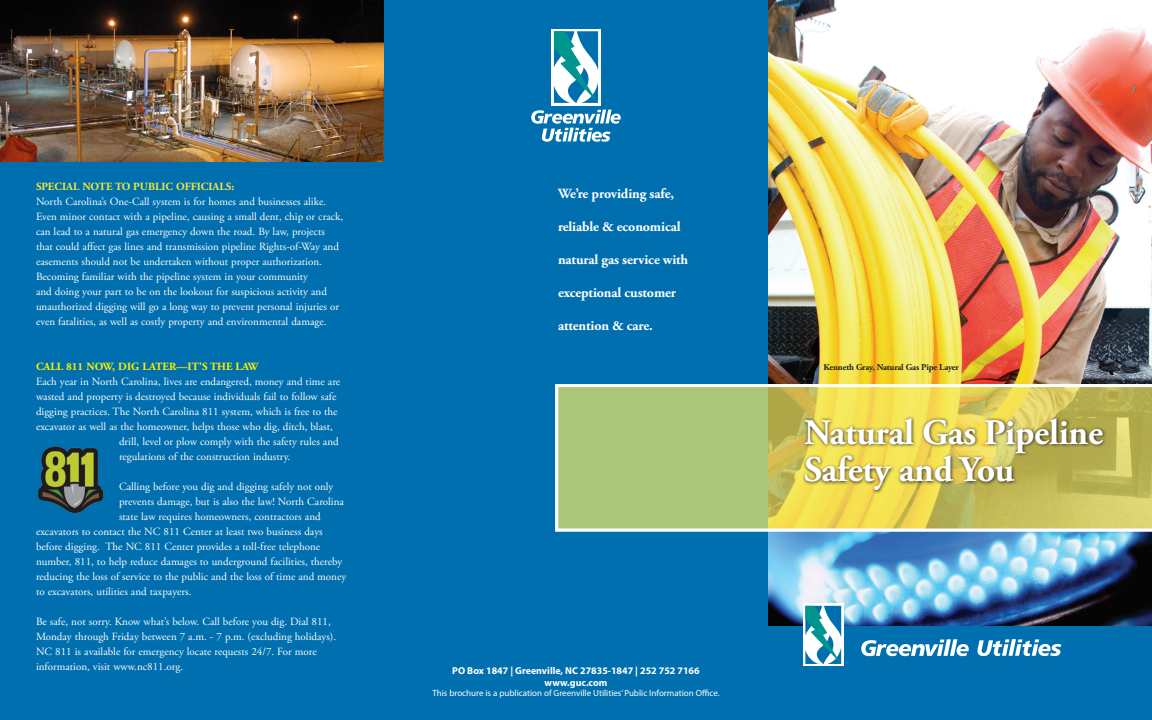
<style>
.page{position:relative;width:1152px;height:720px;background:#fff}
.page>*{position:absolute;margin:0;border:0;box-sizing:border-box;transform-origin:0 0}
.t1{font:700 36px/37px "Adobe Garamond Pro";letter-spacing:-.01em;color:#fff}
.t2{font:700 14px "Adobe Garamond Pro";letter-spacing:-.01em;color:#fff}
.t3{font:11px/15px "Adobe Garamond Pro";color:#fff}
.section_head{font:700 11px "Adobe Garamond Pro";color:#fff101}
.section_head-2{font:700 11px "Adobe Garamond Pro";color:#f5e73c}
.t4{font:700 10px/12px "Myriad Pro";color:#fff;text-align:center}
.t5{font:9px "Myriad Pro";color:#fff}
.photo_captions{font:700 9px "Adobe Garamond Pro";letter-spacing:-.02em;color:#231f20}
.s1{font-style:inherit}
</style>
<div class="page">
<img style="left:768px;top:0;width:384px;height:384px">
<img style="left:768px;top:532px;width:384px;height:94px">
<div style="left:0;top:0;width:768px;height:720px;background:#006faf"></div>
<svg style="left:551px;top:29px;width:50px;height:77px"></svg>
<svg style="left:531px;top:110px;width:90px;height:32px"></svg>
<svg style="left:554px;top:31px;width:44px;height:72px"></svg>
<svg style="left:555px;top:384px;width:597px;height:148px;background:#c4ca73"></svg>
<div style="left:765px;top:626px;width:387px;height:94px;background:#006faf"></div>
<svg style="left:803px;top:604px;width:41px;height:62px"></svg>
<svg style="left:805px;top:606px;width:36px;height:58px"></svg>
<svg style="left:861px;top:639px;width:108px;height:17px"></svg>
<svg style="left:978px;top:639px;width:83px;height:17px"></svg>
<img style="left:0;top:0;width:384px;height:162px">
<svg style="left:802px;top:415px;width:305px;height:79px;background:#b9ac4a"></svg>
<img style="left:38px;top:446px;width:66px;height:66px">
<p class="section_head-2" style="left:36px;top:180px;width:200px">SPECIAL NOTE TO PUBLIC OFFICIALS:</p>
<p class="t3" style="left:36px;top:194px;width:309px">North Carolina’s One-Call system is for homes and businesses alike.<br>Even minor contact with a pipeline, causing a small dent, chip or crack, can lead to a natural gas emergency down the road. By law, projects that could affect gas lines and transmission pipeline Rights-of-Way and easements should not be undertaken without proper authorization.<br>Becoming familiar with the pipeline system in your community<br>and doing your part to be on the lookout for suspicious activity and unauthorized digging will go a long way to prevent personal injuries or even fatalities, as well as costly property and environmental damage.</p>
<p class="section_head" style="left:36px;top:360px;width:224px">CALL 811 <span class="s1">NOW, DIG LATER</span>—IT’S THE LAW</p>
<p class="t3" style="left:36px;top:374px;width:306px">Each year in North Carolina, lives are endangered, money and time are</p>
<p class="t3" style="left:36px;top:389px;width:302px">wasted and property is destroyed because individuals fail to follow safe</p>
<p class="t3" style="left:36px;top:404px;width:303px">digging practices. The North Carolina 811 system, which is free to the</p>
<p class="t3" style="left:36px;top:419px;width:298px">excavator as well as the homeowner, helps those who dig, ditch, blast,</p>
<p class="t3" style="left:119px;top:434px;width:221px">drill, level or plow comply with the safety rules and</p>
<p class="t3" style="left:119px;top:449px;width:173px">regulations of the construction industry.</p>
<p class="t3" style="left:119px;top:479px;width:216px">Calling before you dig and digging safely not only</p>
<p class="t3" style="left:119px;top:494px;width:226px">prevents damage, but is also the law! North Carolina</p>
<p class="t3" style="left:119px;top:509px;width:203px">state law requires homeowners, contractors and</p>
<p class="t3" style="left:36px;top:524px;width:288px">excavators to contact the NC 811 Center at least two business days</p>
<p class="t3" style="left:36px;top:539px;width:286px">before digging. The NC 811 Center provides a toll-free telephone</p>
<p class="t3" style="left:36px;top:554px;width:308px">number, 811, to help reduce damages to underground facilities, thereby</p>
<p class="t3" style="left:36px;top:569px;width:312px">reducing the loss of service to the public and the loss of time and money</p>
<p class="t3" style="left:36px;top:584px;width:157px">to excavators, utilities and taxpayers.</p>
<p class="t3" style="left:36px;top:614px;width:302px">Be safe, not sorry. Know what’s below. Call before you dig. Dial 811, Monday through Friday between 7 a.m. - 7 p.m. (excluding holidays).<br>NC 811 is available for emergency locate requests 24/7. For more information, visit www.nc811.org.</p>
<p class="t2" style="left:558px;top:186px;width:118px">We’re providing safe,</p>
<p class="t2" style="left:558px;top:219px;width:124px">reliable &amp; economical</p>
<p class="t2" style="left:558px;top:252px;width:132px">natural gas service with</p>
<p class="t2" style="left:558px;top:285px;width:120px">exceptional customer</p>
<p class="t2" style="left:558px;top:318px;width:96px">attention &amp; care.</p>
<p class="t4" style="left:452px;top:664px;width:249px">PO Box 1847 | Greenville, NC 27835-1847 | 252 752 7166 www.guc.com</p>
<p class="t5" style="left:432px;top:688px;width:289px">This brochure is a publication of Greenville Utilities’ Public Information Office.</p>
<p class="photo_captions" style="left:823px;top:361px;width:137px">Kenneth Gray, Natural Gas Pipe Layer</p>
<p class="t1" style="left:804px;top:414px;width:301px">Natural Gas Pipeline<br>Safety and You</p>
</div>
